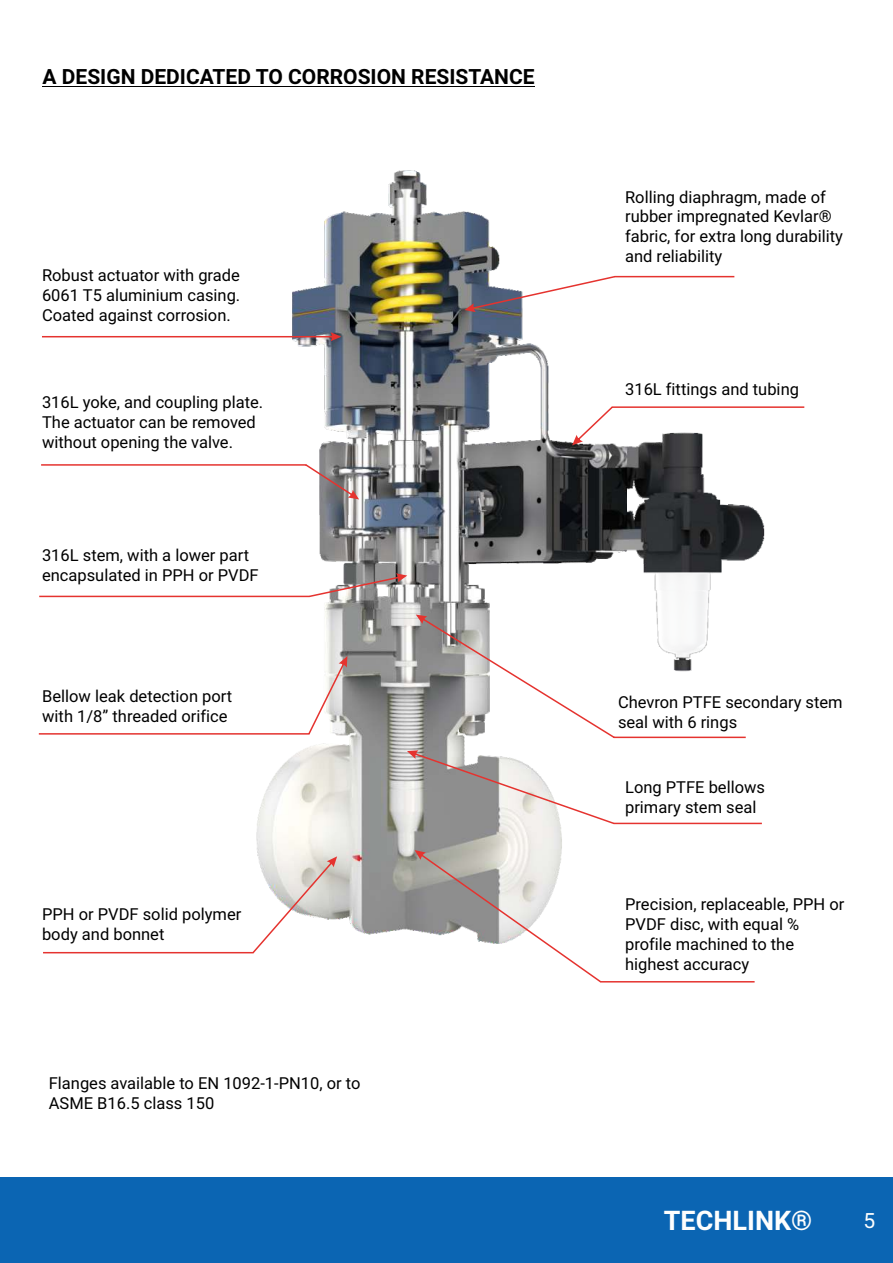
<style>
.page{position:relative;width:893px;height:1263px;background:#fff}
.page>*{position:absolute;margin:0;border:0;box-sizing:border-box;transform-origin:0 0}
.t1{font:700 27px "Roboto";color:#fefefe}
.t2{font:700 21px "Roboto";color:#000}
.t3{font:21px "Roboto";color:#fefefe}
.t4{font:16.5px/19.8px "Roboto";color:#000}
</style>
<div class="page">
<div style="left:0;top:1178px;width:893px;height:85px;background:#0b65b3"></div>
<img style="left:173px;top:170px;width:632px;height:813px">
<hr style="left:43px;top:86px;width:492px;height:1px;background:#000">
<svg style="left:41px;top:464px;width:318px;height:35px"></svg>
<svg style="left:39px;top:573px;width:368px;height:24px"></svg>
<svg style="left:43px;top:856px;width:294px;height:97px"></svg>
<svg style="left:42px;top:332px;width:299px;height:9px"></svg>
<svg style="left:464px;top:276px;width:270px;height:36px"></svg>
<svg style="left:572px;top:406px;width:232px;height:39px"></svg>
<svg style="left:416px;top:615px;width:330px;height:123px"></svg>
<svg style="left:407px;top:750px;width:355px;height:74px"></svg>
<svg style="left:415px;top:850px;width:340px;height:132px"></svg>
<svg style="left:39px;top:656px;width:308px;height:79px"></svg>
<p class="t2" style="left:43px;top:68px;width:494px">A DESIGN DEDICATED TO CORROSION RESISTANCE</p>
<p class="t4" style="left:42px;top:267px;width:200px;text-align:justify">Robust actuator with grade 6061 T5 aluminium casing.<br>Coated against corrosion.</p>
<p class="t4" style="left:42px;top:394px;width:223px">316L yoke, and coupling plate.<br>The actuator can be removed without opening the valve.</p>
<p class="t4" style="left:42px;top:547px;width:218px">316L stem, with a lower part encapsulated in PPH or PVDF</p>
<p class="t4" style="left:42px;top:688px;width:191px">Bellow leak detection port with 1/8” threaded orifice</p>
<p class="t4" style="left:42px;top:906px;width:201px">PPH or PVDF solid polymer body and bonnet</p>
<p class="t4" style="left:49px;top:1075px;width:313px">Flanges available to EN 1092-1-PN10, or to<br>ASME B16.5 class 150</p>
<p class="t4" style="left:625px;top:189px;width:219px">Rolling diaphragm, made of rubber impregnated Kevlar® fabric, for extra long durability and reliability</p>
<p class="t4" style="left:625px;top:381px;width:175px">316L fittings and tubing</p>
<p class="t4" style="left:618px;top:694px;width:226px">Chevron PTFE secondary stem seal with 6 rings</p>
<p class="t4" style="left:625px;top:779px;width:141px">Long PTFE bellows primary stem seal</p>
<p class="t4" style="left:625px;top:896px;width:221px">Precision, replaceable, PPH or<br>PVDF disc, with equal % profile machined to the highest accuracy</p>
<h1 class="t1" style="left:664px;top:1210px;width:150px">TECHLINK®</h1>
<p class="t3" style="left:863px;top:1212px;width:13px">5</p>
</div>
